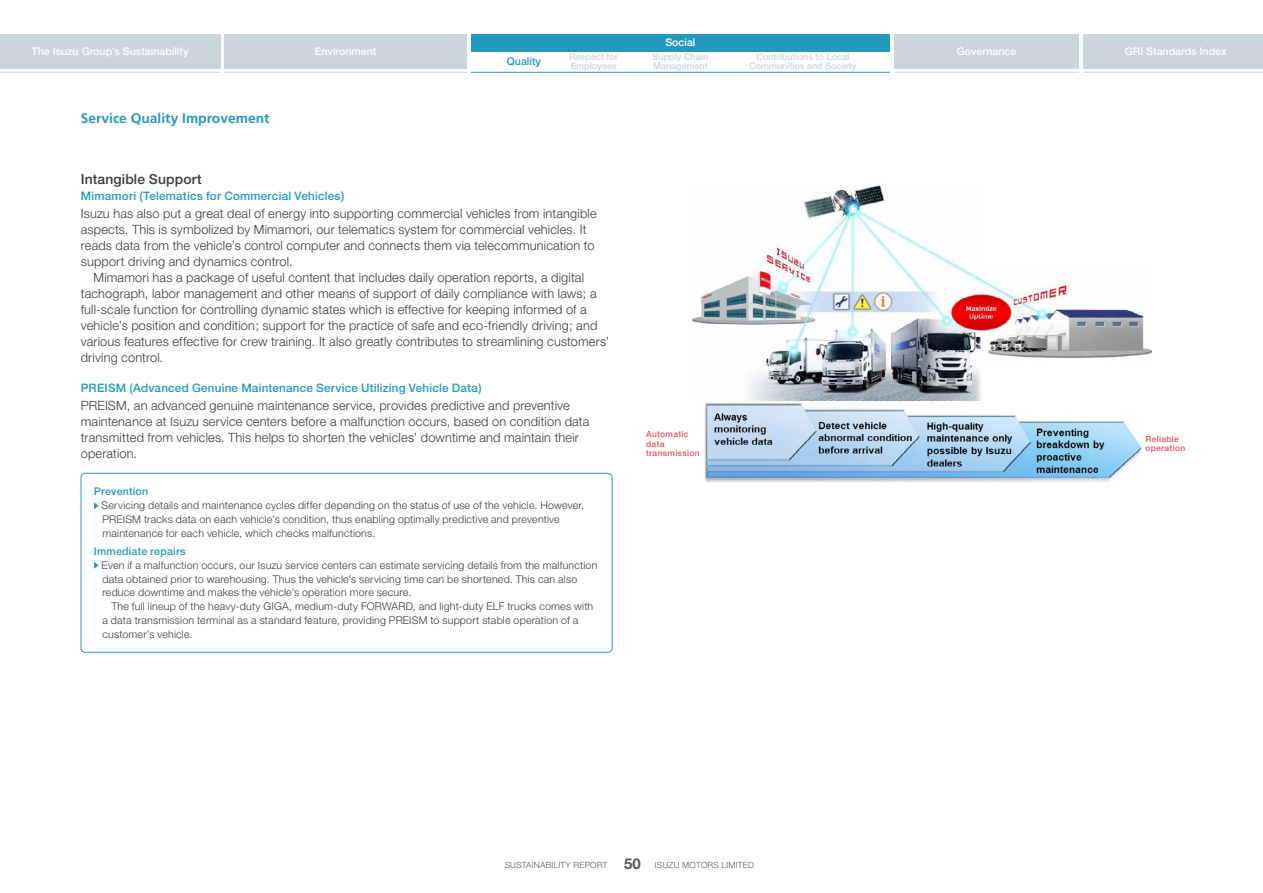
<style>
.page{position:relative;width:1263px;height:893px;background:#fff}
.page>*{position:absolute;margin:0;border:0;box-sizing:border-box;transform-origin:0 0}
.EN_ショルダー13Q{font:700 13.8px "Frutiger LT Pro";color:#2399be}
.EN__第4階層_本文小見出し13Q{font:500 13.8px "Helvetica Neue";letter-spacing:.01em;color:#3e3a39}
.EN__本文_12Q{font:300 12.75px/15.9px "Helvetica Neue";letter-spacing:.015em;color:#3e3a39}
.EN_豆見出し図タイトル11Q{font:500 11.7px "Helvetica Neue";letter-spacing:.015em;color:#2399be}
.EN_枠内10Q{font:300 10.65px/13.8px "Helvetica Neue";letter-spacing:.02em;color:#3e3a39}
.t1{font:500 10.65px "Helvetica Neue";color:#fff}
.EN_枠内10Q-2{font:500 10.65px "Helvetica Neue";letter-spacing:.02em;color:#2399be}
.EN_枠内10Q-3{font:500 10.65px "Helvetica Neue";color:#2399be}
.t2{font:500 9px/8.6px "Helvetica Neue";color:#cad5dc}
.EN__キャプション_8Q{font:500 8.55px "Helvetica Neue";letter-spacing:.035em;color:#e95163}
.t3{font:300 8.55px "Helvetica Neue";letter-spacing:.025em;color:#595757}
.s1{font-weight:700;font-size:14.85px}
</style>
<div class="page">
<img style="left:692px;top:185px;width:459px;height:298px">
<svg style="left:94px;top:502px;width:5px;height:7px"></svg>
<svg style="left:94px;top:562px;width:5px;height:7px"></svg>
<div style="left:81px;top:473px;width:531px;height:179px;border:1px solid #2399be;border-radius:4px"></div>
<hr style="left:1083px;top:72px;width:180px;height:1px;background:#cad5dc">
<div style="left:1083px;top:34px;width:180px;height:34px;background:#cad5dc"></div>
<hr style="left:0;top:72px;width:220px;height:1px;background:#cad5dc">
<div style="left:0;top:34px;width:220px;height:34px;background:#cad5dc"></div>
<hr style="left:471px;top:72px;width:419px;height:1px;background:#2399be">
<div style="left:471px;top:34px;width:419px;height:17px;background:#2399be"></div>
<hr style="left:894px;top:72px;width:185px;height:1px;background:#cad5dc">
<div style="left:894px;top:34px;width:185px;height:34px;background:#cad5dc"></div>
<hr style="left:224px;top:72px;width:243px;height:1px;background:#cad5dc">
<div style="left:224px;top:34px;width:243px;height:34px;background:#cad5dc"></div>
<p class="t1" style="left:31px;top:45px;width:159px">The Isuzu Group’s Sustainability</p>
<p class="EN_ショルダー13Q" style="left:81px;top:110px;width:190px">Service Quality Improvement</p>
<p class="t1" style="left:315px;top:45px;width:63px">Environment</p>
<p class="EN__第4階層_本文小見出し13Q" style="left:81px;top:171px;width:122px">Intangible Support</p>
<p class="EN_豆見出し図タイトル11Q" style="left:81px;top:189px;width:265px">Mimamori (Telematics for Commercial Vehicles)</p>
<p class="t1" style="left:665px;top:36px;width:32px">Social</p>
<p class="EN_枠内10Q-3" style="left:507px;top:55px;width:36px">Quality</p>
<p class="t2" style="left:653px;top:53px;width:57px">Supply Chain<br>Management</p>
<p class="t2" style="left:569px;top:53px;width:50px">Respect for<br>Employees</p>
<p class="t2" style="left:749px;top:53px;width:108px;text-align:center">Contributions to Local<br>Communities and Society</p>
<p class="EN__本文_12Q" style="left:81px;top:205px;width:517px">Isuzu has also put a great deal of energy into supporting commercial vehicles from intangible aspects. This is symbolized by Mimamori, our telematics system for commercial vehicles. It reads data from the vehicle’s control computer and connects them via telecommunication to support driving and dynamics control.</p>
<p class="EN__本文_12Q" style="left:81px;top:269px;width:530px;text-indent:13px">Mimamori has a package of useful content that includes daily operation reports, a digital tachograph, labor management and other means of support of daily compliance with laws; a full-scale function for controlling dynamic states which is effective for keeping informed of a vehicle’s position and condition; support for the practice of safe and eco-friendly driving; and various features effective for crew training. It also greatly contributes to streamlining customers’ driving control.</p>
<p class="EN__本文_12Q" style="left:81px;top:397px;width:510px">PREISM, an advanced genuine maintenance service, provides predictive and preventive maintenance at Isuzu service centers before a malfunction occurs, based on condition data transmitted from vehicles. This helps to shorten the vehicles’ downtime and maintain their operation.</p>
<p class="EN_豆見出し図タイトル11Q" style="left:81px;top:380px;width:402px">PREISM (Advanced Genuine Maintenance Service Utilizing Vehicle Data)</p>
<p class="EN_枠内10Q-2" style="left:94px;top:485px;width:56px">Prevention</p>
<p class="EN_枠内10Q" style="left:102px;top:498px;width:484px">Servicing details and maintenance cycles differ depending on the status of use of the vehicle. However,<br>PREISM tracks data on each vehicle’s condition, thus enabling optimally predictive and preventive maintenance for each vehicle, which checks malfunctions.</p>
<p class="EN_枠内10Q-2" style="left:94px;top:545px;width:93px">Immediate repairs</p>
<p class="EN_枠内10Q" style="left:102px;top:558px;width:497px">Even if a malfunction occurs, our Isuzu service centers can estimate servicing details from the malfunction data obtained prior to warehousing. Thus the vehicle’s servicing time can be shortened. This can also reduce downtime and makes the vehicle’s operation more secure.</p>
<p class="EN_枠内10Q" style="left:102px;top:599px;width:492px;text-indent:9px">The full lineup of the heavy-duty GIGA, medium-duty FORWARD, and light-duty ELF trucks comes with a data transmission terminal as a standard feature, providing PREISM to support stable operation of a customer’s vehicle.</p>
<p class="EN__キャプション_8Q" style="left:646px;top:429px;width:44px">Automatic</p>
<p class="EN__キャプション_8Q" style="left:646px;top:438px;width:20px">data</p>
<p class="EN__キャプション_8Q" style="left:646px;top:448px;width:55px">transmission</p>
<p class="t3" style="left:505px;top:859px;width:251px">SUSTAINABILITY REPORT <span class="s1">50</span> ISUZU MOTORS LIMITED</p>
<p class="t1" style="left:957px;top:45px;width:61px">Governance</p>
<p class="t1" style="left:1125px;top:45px;width:103px">GRI Standards Index</p>
<p class="EN__キャプション_8Q" style="left:1145px;top:434px;width:35px">Reliable</p>
<p class="EN__キャプション_8Q" style="left:1145px;top:443px;width:41px">operation</p>
</div>
